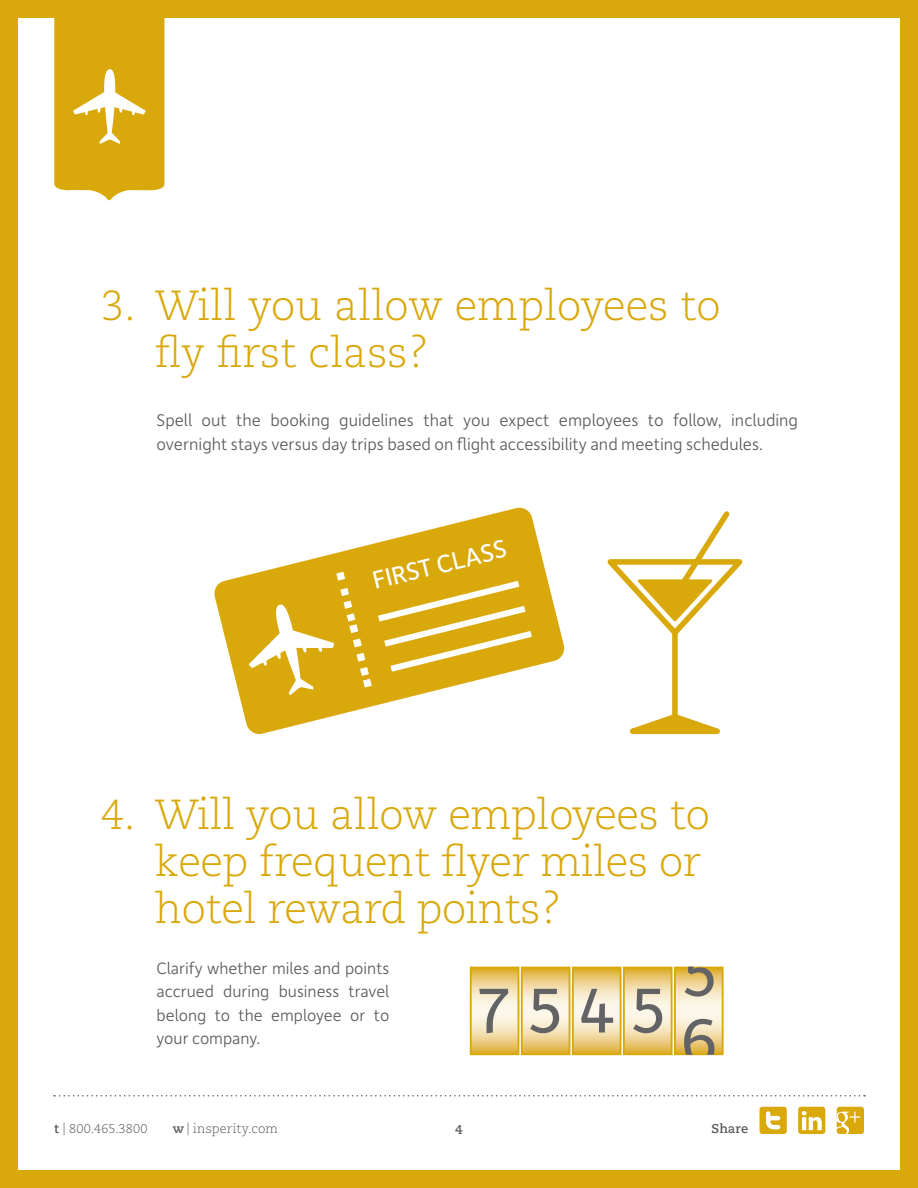
<style>
.page{position:relative;width:918px;height:1188px;background:#fff}
.page>*{position:absolute;margin:0;border:0;box-sizing:border-box;transform-origin:0 0}
.t1{font:300 42px/47.2px "Caecilia LT Std";letter-spacing:-.01em;color:#d9a80a}
.t2{font:26.55px "Depot New";color:#fff}
.body-copy{font:300 18px/24px "Depot New";color:#5b5b5e}
.body-copy-2{font:300 17.55px/23.4px "Depot New";color:#5b5b5e;text-align:justify}
.t3{font:300 12.75px "Caecilia LT Std";letter-spacing:.015em;color:#5b5b5e}
.t4{font:700 12.75px "Caecilia LT Std";letter-spacing:.005em;color:#5b5b5e}
.s1{font-weight:700}
</style>
<div class="page">
<svg style="left:54px;top:19px;width:110px;height:182px;background:#ddb329"></svg>
<svg style="left:473px;top:970px;width:43px;height:82px;background:#edd393"></svg>
<div style="left:470px;top:967px;width:49px;height:88px;border:2px solid #d9a80a"></div>
<svg style="left:524px;top:970px;width:43px;height:82px;background:#edd393"></svg>
<div style="left:521px;top:967px;width:49px;height:88px;border:2px solid #d9a80a"></div>
<svg style="left:575px;top:970px;width:44px;height:82px;background:#edd290"></svg>
<div style="left:572px;top:967px;width:50px;height:88px;border:2px solid #d9a80a"></div>
<svg style="left:626px;top:970px;width:44px;height:82px;background:#edd393"></svg>
<div style="left:623px;top:967px;width:50px;height:88px;border:2px solid #d9a80a"></div>
<svg style="left:677px;top:970px;width:44px;height:82px;background:#f5e6c1"></svg>
<div style="left:674px;top:967px;width:50px;height:88px;border:2px solid #d9a80a"></div>
<svg style="left:479px;top:989px;width:29px;height:44px"></svg>
<svg style="left:530px;top:989px;width:29px;height:44px"></svg>
<svg style="left:581px;top:989px;width:32px;height:44px"></svg>
<svg style="left:633px;top:989px;width:29px;height:44px"></svg>
<svg style="left:684px;top:1019px;width:31px;height:36px"></svg>
<svg style="left:685px;top:967px;width:29px;height:30px"></svg>
<svg style="left:607px;top:511px;width:136px;height:224px"></svg>
<svg style="left:214px;top:507px;width:351px;height:227px"></svg>
<svg style="left:249px;top:564px;width:289px;height:131px"></svg>
<svg style="left:54px;top:1095px;width:811px;height:2px"></svg>
<div style="left:760px;top:1107px;width:27px;height:27px;background:#d9a80a;border-radius:3px"></div>
<svg style="left:766px;top:1111px;width:14px;height:18px"></svg>
<div style="left:798px;top:1107px;width:27px;height:27px;background:#d9a80a;border-radius:3px"></div>
<svg style="left:802px;top:1111px;width:20px;height:19px"></svg>
<div style="left:837px;top:1107px;width:27px;height:27px;background:#d9a80a;border-radius:3px"></div>
<svg style="left:837px;top:1112px;width:23px;height:22px"></svg>
<div style="left:0;top:0;width:918px;height:1188px;border:18px solid #d9a80a"></div>
<p class="t1" style="left:155px;top:282px;width:567px;text-indent:-54px">3. Will you allow employees to fly first class?</p>
<p class="body-copy" style="left:157px;top:408px;width:643px">Spell out the booking guidelines that you expect employees to follow, including overnight stays versus day trips based on flight accessibility and meeting schedules.</p>
<h2 class="t2" style="left:369px;top:564px;width:139px;rotate:-14deg">FIRST CLASS</h2>
<p class="t1" style="left:155px;top:792px;width:556px;text-indent:-54px">4. Will you allow employees to keep frequent flyer miles or hotel reward points?</p>
<p class="body-copy-2" style="left:157px;top:956px;width:234px">Clarify whether miles and points accrued during business travel belong to the employee or to your company.</p>
<p class="t3" style="left:54px;top:1121px;width:95px"><span class="s1">t</span> | 800.465.3800</p>
<p class="t3" style="left:173px;top:1121px;width:106px"><span class="s1">w</span> | insperity.com</p>
<p class="t4" style="left:455px;top:1122px;width:9px">4</p>
<p class="t4" style="left:712px;top:1121px;width:38px">Share</p>
</div>
